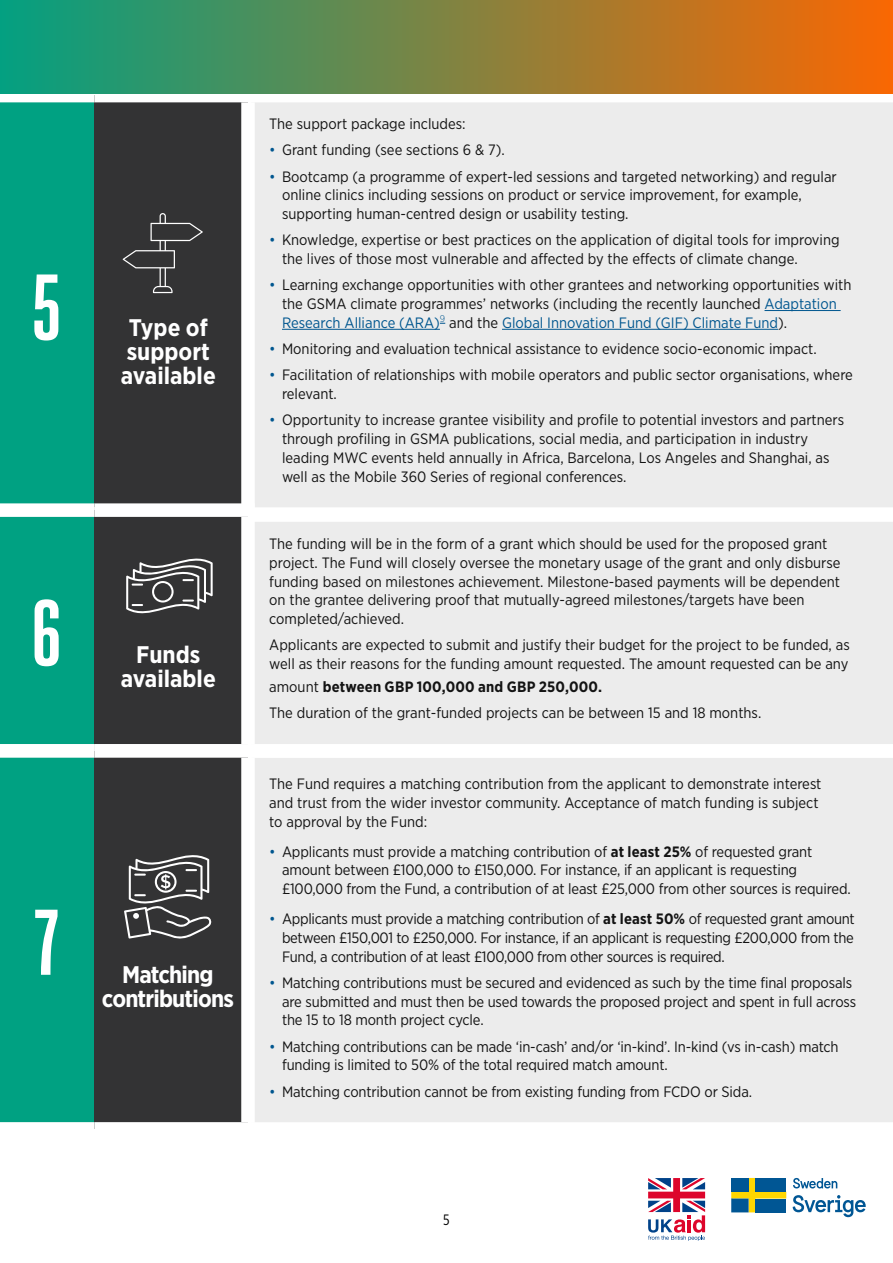
<style>
.page{position:relative;width:893px;height:1263px;background:#fff}
.page>*{position:absolute;margin:0;border:0;box-sizing:border-box;transform-origin:0 0}
.Section_head_-_white{font:700 93px "Heroic Condensed";color:#fff}
.Section_head___white{font:700 24px/24px "Gotham Narrow";letter-spacing:-.005em;color:#fff;text-align:center}
.Section_head___white-2{font:700 24px/24px "Gotham Narrow";letter-spacing:-.035em;color:#fff;text-align:center}
.Bullet{font:15px/18.8px "Gotham Narrow";color:#131313}
.Body_copy{font:15px/18.8px "Gotham Narrow";color:#131313}
.Body_copy-2{font:700 15px "Gotham Narrow";letter-spacing:.015em;color:#131313}
.t1{font:15px "Gotham X Narrow";color:#000}
.s1{color:#00568f}
.s2{font-weight:400}
.s3{font-weight:700}
</style>
<div class="page">
<svg style="left:648px;top:1178px;width:57px;height:63px"></svg>
<svg style="left:731px;top:1178px;width:55px;height:34px"></svg>
<div style="left:731px;top:1178px;width:18px;height:14px;background:#005694"></div>
<div style="left:755px;top:1198px;width:31px;height:14px;background:#005694"></div>
<div style="left:755px;top:1178px;width:31px;height:14px;background:#005694"></div>
<svg style="left:793px;top:1178px;width:44px;height:10px"></svg>
<svg style="left:793px;top:1195px;width:73px;height:22px"></svg>
<div style="left:255px;top:102px;width:638px;height:405px;background:#ececec"></div>
<div style="left:0;top:96px;width:94px;height:418px;background:#00a182"></div>
<div style="left:94px;top:96px;width:154px;height:418px;background:#333334"></div>
<div style="left:241px;top:102px;width:14px;height:405px;background:#fff"></div>
<div style="left:0;top:89px;width:94px;height:13px;background:#fff"></div>
<div style="left:94px;top:89px;width:154px;height:13px;background:#fff"></div>
<hr style="left:764px;top:310px;width:77px;height:1px;background:#00568f">
<hr style="left:282px;top:329px;width:158px;height:1px;background:#00568f">
<hr style="left:502px;top:329px;width:276px;height:1px;background:#00568f">
<div style="left:255px;top:758px;width:638px;height:364px;background:#ececec"></div>
<div style="left:255px;top:522px;width:638px;height:222px;background:#ececec"></div>
<div style="left:0;top:510px;width:94px;height:241px;background:#00a182"></div>
<div style="left:94px;top:510px;width:154px;height:241px;background:#333334"></div>
<div style="left:241px;top:517px;width:14px;height:227px;background:#fff"></div>
<div style="left:0;top:503px;width:94px;height:14px;background:#fff"></div>
<div style="left:94px;top:503px;width:161px;height:14px;background:#fff"></div>
<div style="left:0;top:751px;width:94px;height:378px;background:#00a182"></div>
<div style="left:94px;top:751px;width:154px;height:378px;background:#333334"></div>
<div style="left:241px;top:758px;width:14px;height:364px;background:#fff"></div>
<div style="left:0;top:744px;width:94px;height:14px;background:#fff"></div>
<div style="left:94px;top:744px;width:154px;height:14px;background:#fff"></div>
<div style="left:0;top:1122px;width:94px;height:14px;background:#fff"></div>
<div style="left:94px;top:1122px;width:161px;height:14px;background:#fff"></div>
<div style="left:0;top:0;width:893px;height:94px;background:linear-gradient(to right,#03a081,#fa6703)"></div>
<svg style="left:124px;top:855px;width:88px;height:84px"></svg>
<svg style="left:123px;top:213px;width:80px;height:80px"></svg>
<svg style="left:126px;top:558px;width:87px;height:56px"></svg>
<h2 class="Section_head_-_white" style="left:31px;top:256px;width:33px">5</h2>
<h2 class="Section_head_-_white" style="left:30px;top:582px;width:34px">6</h2>
<h2 class="Section_head_-_white" style="left:33px;top:891px;width:28px">7</h2>
<h2 class="Section_head___white" style="left:121px;top:315px;width:97px">Type of support available</h2>
<h2 class="Section_head___white" style="left:121px;top:642px;width:97px">Funds available</h2>
<h2 class="Section_head___white-2" style="left:102px;top:962px;width:133px">Matching contributions</h2>
<p class="Body_copy" style="left:269px;top:114px;width:198px">The support package includes:</p>
<p class="Bullet" style="left:269px;top:140px;width:237px"><span class="s1">•</span> Grant funding (see sections 6 &amp; 7).</p>
<p class="Bullet" style="left:282px;top:167px;width:556px;text-indent:-13px"><span class="s1">•</span> Bootcamp (a programme of expert-led sessions and targeted networking) and regular online clinics including sessions on product or service improvement, for example, supporting human-centred design or usability testing.</p>
<p class="Bullet" style="left:282px;top:230px;width:559px;text-indent:-13px"><span class="s1">•</span> Knowledge, expertise or best practices on the application of digital tools for improving the lives of those most vulnerable and affected by the effects of climate change.</p>
<p class="Bullet" style="left:282px;top:275px;width:571px;text-indent:-13px"><span class="s1">•</span> Learning exchange opportunities with other grantees and networking opportunities with the GSMA climate programmes’ networks (including the recently launched <span class="s1">Adaptation<br>Research Alliance (ARA)</span><sup>9</sup> and the <span class="s1">Global Innovation Fund (GIF) Climate Fund</span>).</p>
<p class="Bullet" style="left:269px;top:339px;width:549px"><span class="s1">•</span> Monitoring and evaluation technical assistance to evidence socio-economic impact.</p>
<p class="Bullet" style="left:282px;top:365px;width:572px;text-indent:-13px"><span class="s1">•</span> Facilitation of relationships with mobile operators and public sector organisations, where relevant.</p>
<p class="Bullet" style="left:282px;top:410px;width:564px;text-indent:-13px"><span class="s1">•</span> Opportunity to increase grantee visibility and profile to potential investors and partners through profiling in GSMA publications, social media, and participation in industry leading MWC events held annually in Africa, Barcelona, Los Angeles and Shanghai, as well as the Mobile 360 Series of regional conferences.</p>
<p class="Body_copy" style="left:269px;top:534px;width:573px">The funding will be in the form of a grant which should be used for the proposed grant project. The Fund will closely oversee the monetary usage of the grant and only disburse funding based on milestones achievement. Milestone-based payments will be dependent on the grantee delivering proof that mutually-agreed milestones/targets have been completed/achieved.</p>
<p class="Body_copy" style="left:269px;top:635px;width:582px">Applicants are expected to submit and justify their budget for the project to be funded, as well as their reasons for the funding amount requested. The amount requested can be any</p>
<p class="Body_copy-2" style="left:269px;top:677px;width:334px"><span class="s2">amount</span> between GBP 100,000 and GBP 250,000.</p>
<p class="Body_copy" style="left:269px;top:703px;width:494px">The duration of the grant-funded projects can be between 15 and 18 months.</p>
<p class="Body_copy" style="left:269px;top:774px;width:554px">The Fund requires a matching contribution from the applicant to demonstrate interest and trust from the wider investor community. Acceptance of match funding is subject to approval by the Fund:</p>
<p class="Bullet" style="left:282px;top:842px;width:570px;text-indent:-13px"><span class="s1">•</span> Applicants must provide a matching contribution of <span class="s3">at least 25%</span> of requested grant amount between £100,000 to £150,000. For instance, if an applicant is requesting £100,000 from the Fund, a contribution of at least £25,000 from other sources is required.</p>
<p class="Bullet" style="left:282px;top:909px;width:574px;text-align:justify;text-indent:-13px"><span class="s1">•</span> Applicants must provide a matching contribution of <span class="s3">at least 50%</span> of requested grant amount between £150,001 to £250,000. For instance, if an applicant is requesting £200,000 from the Fund, a contribution of at least £100,000 from other sources is required.</p>
<p class="Bullet" style="left:282px;top:973px;width:576px;text-indent:-13px"><span class="s1">•</span> Matching contributions must be secured and evidenced as such by the time final proposals are submitted and must then be used towards the proposed project and spent in full across the 15 to 18 month project cycle.</p>
<p class="Bullet" style="left:282px;top:1037px;width:558px;text-indent:-13px"><span class="s1">•</span> Matching contributions can be made ‘in-cash’ and/or ‘in-kind’. In-kind (vs in-cash) match funding is limited to 50% of the total required match amount.</p>
<p class="Bullet" style="left:269px;top:1082px;width:484px"><span class="s1">•</span> Matching contribution cannot be from existing funding from FCDO or Sida.</p>
<p class="t1" style="left:443px;top:1211px;width:8px">5</p>
</div>
